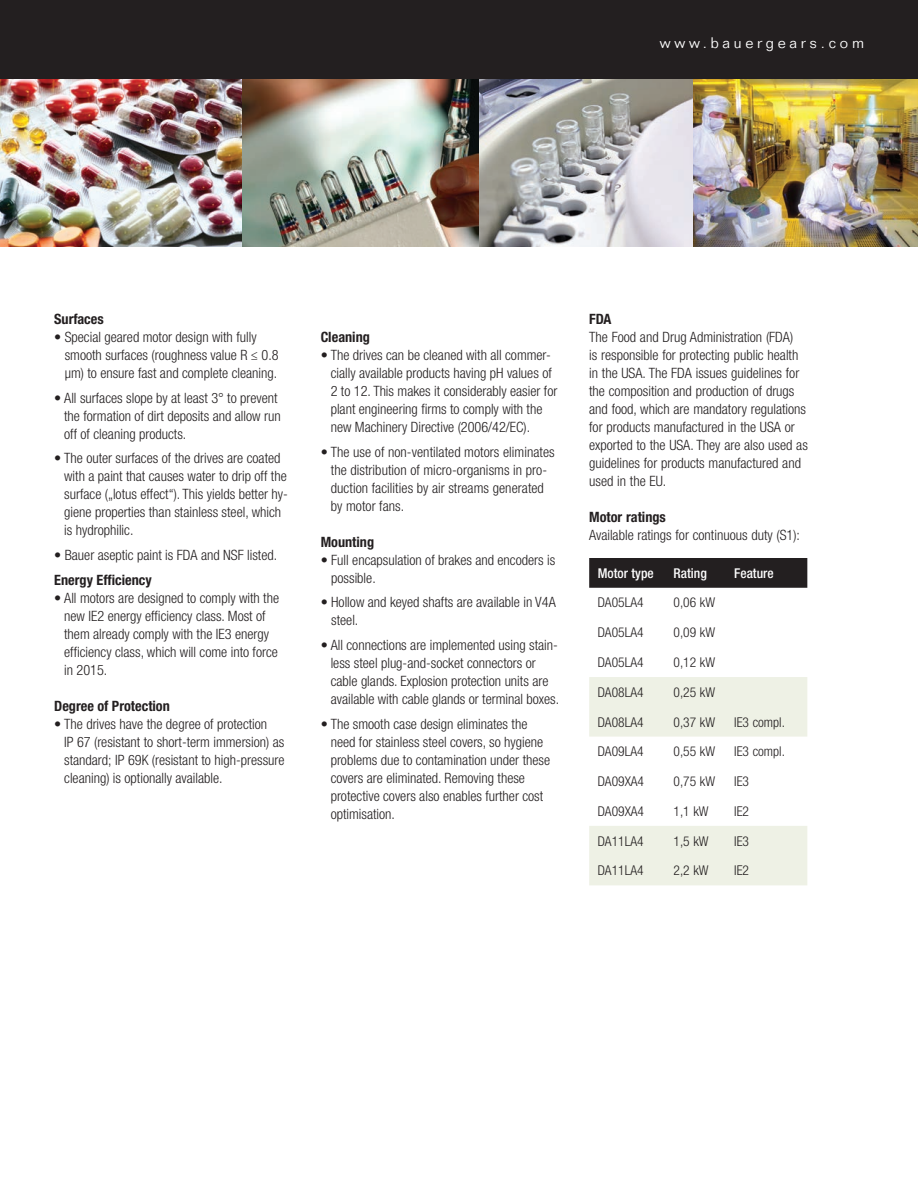
<style>
.page{position:relative;width:918px;height:1188px;background:#fff}
.page>*{position:absolute;margin:0;border:0;box-sizing:border-box;transform-origin:0 0}
.t1{font:300 15px "Folio Std";letter-spacing:.25em;color:#fff}
.t2{font:300 condensed 14.25px/18px "Helvetica Neue LT Std";color:#231f20}
.t3{font:700 condensed 14.25px "Helvetica Neue LT Std";color:#231f20}
.t4{font:300 condensed 13.5px "Helvetica Neue LT Std";color:#231f20}
.t5{font:500 condensed 13.5px "Helvetica Neue LT Std";color:#fff}
</style>
<div class="page">
<div style="left:589px;top:558px;width:218px;height:30px;background:#231f20"></div>
<svg style="left:589px;top:677px;width:218px;height:208px;fill:#eef1e5"></svg>
<div style="left:0;top:0;width:918px;height:81px;background:#231f20"></div>
<img style="left:242px;top:79px;width:676px;height:168px">
<img style="left:0;top:79px;width:242px;height:168px">
<img style="left:0;top:80px;width:1px;height:167px">
<p class="t1" style="left:660px;top:34px;width:206px">www.bauergears.com</p>
<p class="t3" style="left:54px;top:310px;width:51px">Surfaces</p>
<p class="t2" style="left:65px;top:328px;width:215px;text-indent:-11px">• Special geared motor design with fully smooth surfaces (roughness value R ≤ 0.8 μm) to ensure fast and complete cleaning.</p>
<p class="t2" style="left:64px;top:389px;width:218px;text-indent:-10px">• All surfaces slope by at least 3° to prevent the formation of dirt deposits and allow run off of cleaning products.</p>
<p class="t2" style="left:64px;top:449px;width:225px;text-indent:-10px">• The outer surfaces of the drives are coated with a paint that causes water to drip off the surface („lotus effect“). This yields better hy&shy;giene properties than stainless steel, which is hydrophilic.</p>
<p class="t2" style="left:54px;top:546px;width:225px">• Bauer aseptic paint is FDA and NSF listed.</p>
<p class="t3" style="left:54px;top:571px;width:99px">Energy Efficiency</p>
<p class="t2" style="left:64px;top:589px;width:216px;text-indent:-10px">• All motors are designed to comply with the new IE2 energy efficiency class. Most of them already comply with the IE3 energy efficiency class, which will come into force in 2015.</p>
<p class="t3" style="left:54px;top:697px;width:117px">Degree of Protection</p>
<p class="t2" style="left:64px;top:715px;width:222px;text-indent:-10px">• The drives have the degree of protection<br>IP 67 (resistant to short-term immersion) as standard; IP 69K (resistant to high-pressure cleaning) is optionally available.</p>
<p class="t3" style="left:321px;top:328px;width:51px">Cleaning</p>
<p class="t2" style="left:331px;top:346px;width:228px;text-indent:-10px">• The drives can be cleaned with all commer&shy;cially available products having pH values of 2 to 12. This makes it considerably easier for plant engineering firms to comply with the new Machinery Directive (2006/42/EC).</p>
<p class="t2" style="left:331px;top:443px;width:225px;text-indent:-10px">• The use of non-ventilated motors eliminates the distribution of micro-organisms in pro&shy;duction facilities by air streams generated by motor fans.</p>
<p class="t3" style="left:321px;top:533px;width:55px">Mounting</p>
<p class="t2" style="left:331px;top:551px;width:226px;text-indent:-11px">• Full encapsulation of brakes and encoders is possible.</p>
<p class="t2" style="left:331px;top:593px;width:226px;text-indent:-11px">• Hollow and keyed shafts are available in V4A steel.</p>
<p class="t2" style="left:331px;top:636px;width:230px;text-indent:-10px">• All connections are implemented using stain&shy;less steel plug-and-socket connectors or cable glands. Explosion protection units are available with cable glands or terminal boxes.</p>
<p class="t2" style="left:331px;top:715px;width:221px;text-indent:-10px">• The smooth case design eliminates the need for stainless steel covers, so hygiene problems due to contamination under these covers are eliminated. Removing these protective covers also enables further cost optimisation.</p>
<p class="t3" style="left:589px;top:310px;width:24px">FDA</p>
<p class="t2" style="left:589px;top:328px;width:220px">The Food and Drug Administration (FDA)<br>is responsible for protecting public health in the USA. The FDA issues guidelines for the composition and production of drugs and food, which are mandatory regulations for products manufactured in the USA or exported to the USA. They are also used as guidelines for products manufactured and used in the EU.</p>
<p class="t3" style="left:589px;top:508px;width:78px">Motor ratings</p>
<p class="t2" style="left:589px;top:526px;width:212px">Available ratings for continuous duty (S1):</p>
<p class="t5" style="left:598px;top:565px;width:58px">Motor type</p>
<p class="t5" style="left:674px;top:565px;width:35px">Rating</p>
<p class="t5" style="left:734px;top:565px;width:41px">Feature</p>
<p class="t4" style="left:598px;top:595px;width:47px">DA05LA4</p>
<p class="t4" style="left:674px;top:595px;width:43px">0,06 kW</p>
<p class="t4" style="left:598px;top:625px;width:47px">DA05LA4</p>
<p class="t4" style="left:674px;top:625px;width:43px">0,09 kW</p>
<p class="t4" style="left:598px;top:654px;width:47px">DA05LA4</p>
<p class="t4" style="left:674px;top:654px;width:43px">0,12 kW</p>
<p class="t4" style="left:598px;top:684px;width:47px">DA08LA4</p>
<p class="t4" style="left:674px;top:684px;width:43px">0,25 kW</p>
<p class="t4" style="left:598px;top:714px;width:47px">DA08LA4</p>
<p class="t4" style="left:674px;top:714px;width:43px">0,37 kW</p>
<p class="t4" style="left:734px;top:714px;width:52px">IE3 compl.</p>
<p class="t4" style="left:598px;top:744px;width:47px">DA09LA4</p>
<p class="t4" style="left:674px;top:744px;width:43px">0,55 kW</p>
<p class="t4" style="left:734px;top:744px;width:52px">IE3 compl.</p>
<p class="t4" style="left:598px;top:774px;width:48px">DA09XA4</p>
<p class="t4" style="left:674px;top:774px;width:43px">0,75 kW</p>
<p class="t4" style="left:734px;top:774px;width:16px">IE3</p>
<p class="t4" style="left:598px;top:803px;width:48px">DA09XA4</p>
<p class="t4" style="left:674px;top:803px;width:37px">1,1 kW</p>
<p class="t4" style="left:734px;top:803px;width:16px">IE2</p>
<p class="t4" style="left:598px;top:833px;width:47px">DA11LA4</p>
<p class="t4" style="left:674px;top:833px;width:37px">1,5 kW</p>
<p class="t4" style="left:734px;top:833px;width:16px">IE3</p>
<p class="t4" style="left:598px;top:863px;width:47px">DA11LA4</p>
<p class="t4" style="left:674px;top:863px;width:37px">2,2 kW</p>
<p class="t4" style="left:734px;top:863px;width:16px">IE2</p>
</div>
